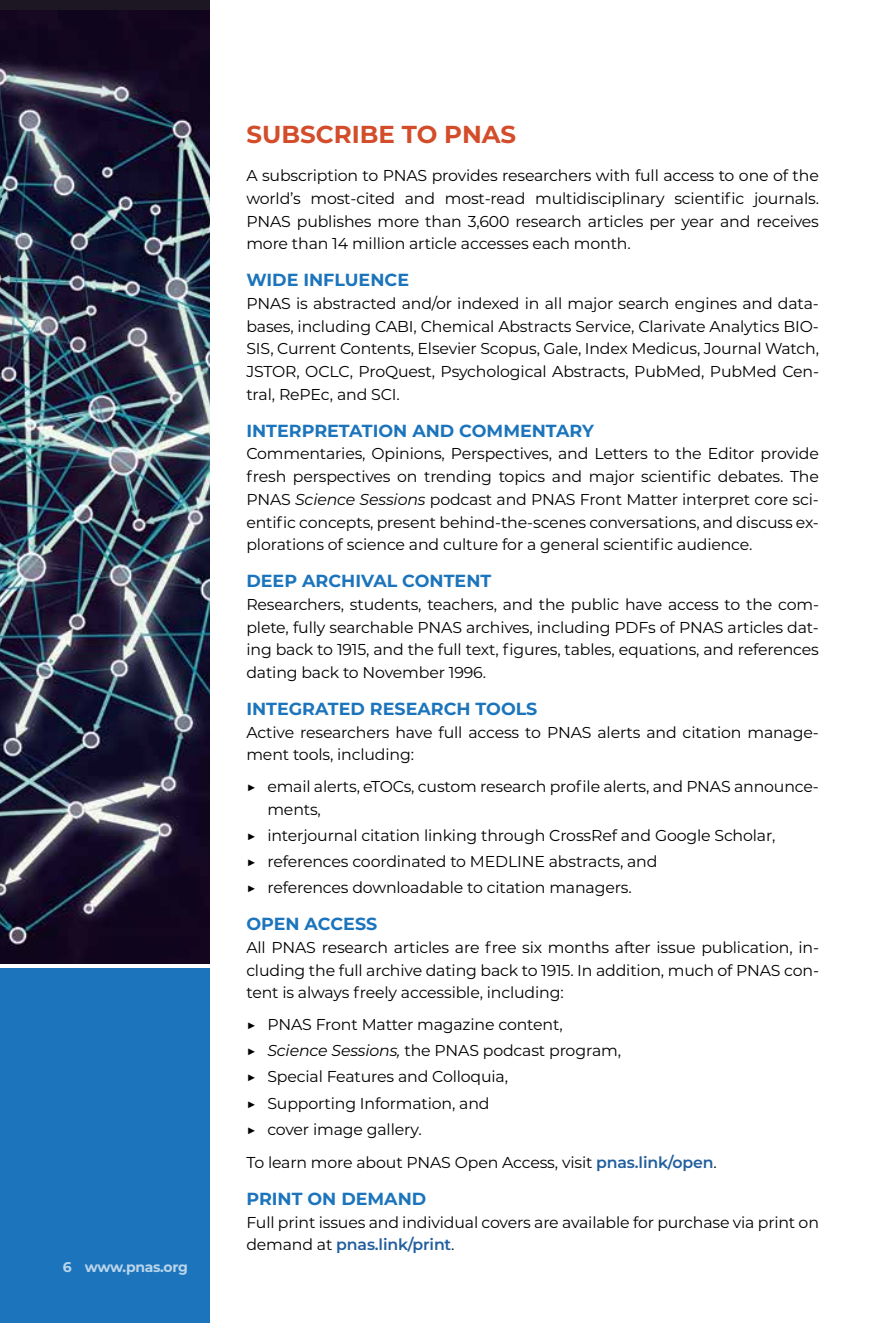
<style>
.page{position:relative;width:882px;height:1323px;background:#fff}
.page>*{position:absolute;margin:0;border:0;box-sizing:border-box;transform-origin:0 0}
.t1{font:700 24.5px "Montserrat";color:#d34d2a}
.t2{font:700 17.5px "Montserrat";color:#1c75bc}
.t3{font:15.75px/22.8px "Montserrat";letter-spacing:-.01em;color:#000;text-align:justify}
.t4{font:700 14px "Montserrat";letter-spacing:-.02em;color:#fff}
.s1{font-style:italic}
.s2{font-weight:600;color:#215e9e}
</style>
<div class="page">
<div style="left:0;top:969px;width:210px;height:354px;background:#1c75bc"></div>
<img style="left:0;top:11px;width:210px;height:953px">
<p class="t4" style="left:63px;top:1257px;width:127px">6 www.pnas.org</p>
<h1 class="t1" style="left:246px;top:117px;width:271px">SUBSCRIBE TO PNAS</h1>
<p class="t3" style="left:246px;top:164px;width:574px">A subscription to PNAS provides researchers with full access to one of the world’s most-cited and most-read multidisciplinary scientific journals.<br>PNAS publishes more than 3,600 research articles per year and receives more than 14 million article accesses each month.</p>
<p class="t2" style="left:246px;top:267px;width:164px">WIDE INFLUENCE</p>
<p class="t3" style="left:246px;top:291px;width:574px">PNAS is abstracted and/or indexed in all major search engines and data&shy;bases, including CABI, Chemical Abstracts Service, Clarivate Analytics BIO-SIS, Current Contents, Elsevier Scopus, Gale, Index Medicus, Journal Watch, JSTOR, OCLC, ProQuest, Psychological Abstracts, PubMed, PubMed Cen&shy;tral, RePEc, and SCI.</p>
<p class="t2" style="left:246px;top:418px;width:349px">INTERPRETATION AND COMMENTARY</p>
<p class="t3" style="left:246px;top:442px;width:574px">Commentaries, Opinions, Perspectives, and Letters to the Editor provide fresh perspectives on trending topics and major scientific debates. The PNAS <span class="s1">Science Sessions</span> podcast and PNAS Front Matter interpret core sci&shy;entific concepts, present behind-the-scenes conversations, and discuss ex&shy;plorations of science and culture for a general scientific audience.</p>
<p class="t2" style="left:246px;top:568px;width:246px">DEEP ARCHIVAL CONTENT</p>
<p class="t3" style="left:246px;top:592px;width:574px">Researchers, students, teachers, and the public have access to the com&shy;plete, fully searchable PNAS archives, including PDFs of PNAS articles dat&shy;ing back to 1915, and the full text, figures, tables, equations, and references dating back to November 1996.</p>
<p class="t2" style="left:246px;top:696px;width:293px">INTEGRATED RESEARCH TOOLS</p>
<p class="t3" style="left:246px;top:720px;width:574px">Active researchers have full access to PNAS alerts and citation manage&shy;ment tools, including:</p>
<p class="t3" style="left:267px;top:774px;width:553px;text-indent:-21px">▶ email alerts, eTOCs, custom research profile alerts, and PNAS announce&shy;ments,</p>
<p class="t3" style="left:246px;top:822px;width:531px;line-height:26.2px;text-align:left">▶ interjournal citation linking through CrossRef and Google Scholar, ▶ references coordinated to MEDLINE abstracts, and<br>▶ references downloadable to citation managers.</p>
<p class="t2" style="left:246px;top:911px;width:132px">OPEN ACCESS</p>
<p class="t3" style="left:246px;top:935px;width:574px">All PNAS research articles are free six months after issue publication, in&shy;cluding the full archive dating back to 1915. In addition, much of PNAS con&shy;tent is always freely accessible, including:</p>
<p class="t3" style="left:246px;top:1011px;width:376px;line-height:26.2px;text-align:left">▶ PNAS Front Matter magazine content,<br>▶ <span class="s1">Science Sessions,</span> the PNAS podcast program, ▶ Special Features and Colloquia,<br>▶ Supporting Information, and<br>▶ cover image gallery.</p>
<p class="t3" style="left:246px;top:1151px;width:472px">To learn more about PNAS Open Access, visit <span class="s2">pnas.link/open</span>.</p>
<p class="t2" style="left:246px;top:1186px;width:181px">PRINT ON DEMAND</p>
<p class="t3" style="left:246px;top:1210px;width:574px">Full print issues and individual covers are available for purchase via print on demand at <span class="s2">pnas.link/print</span>.</p>
</div>
